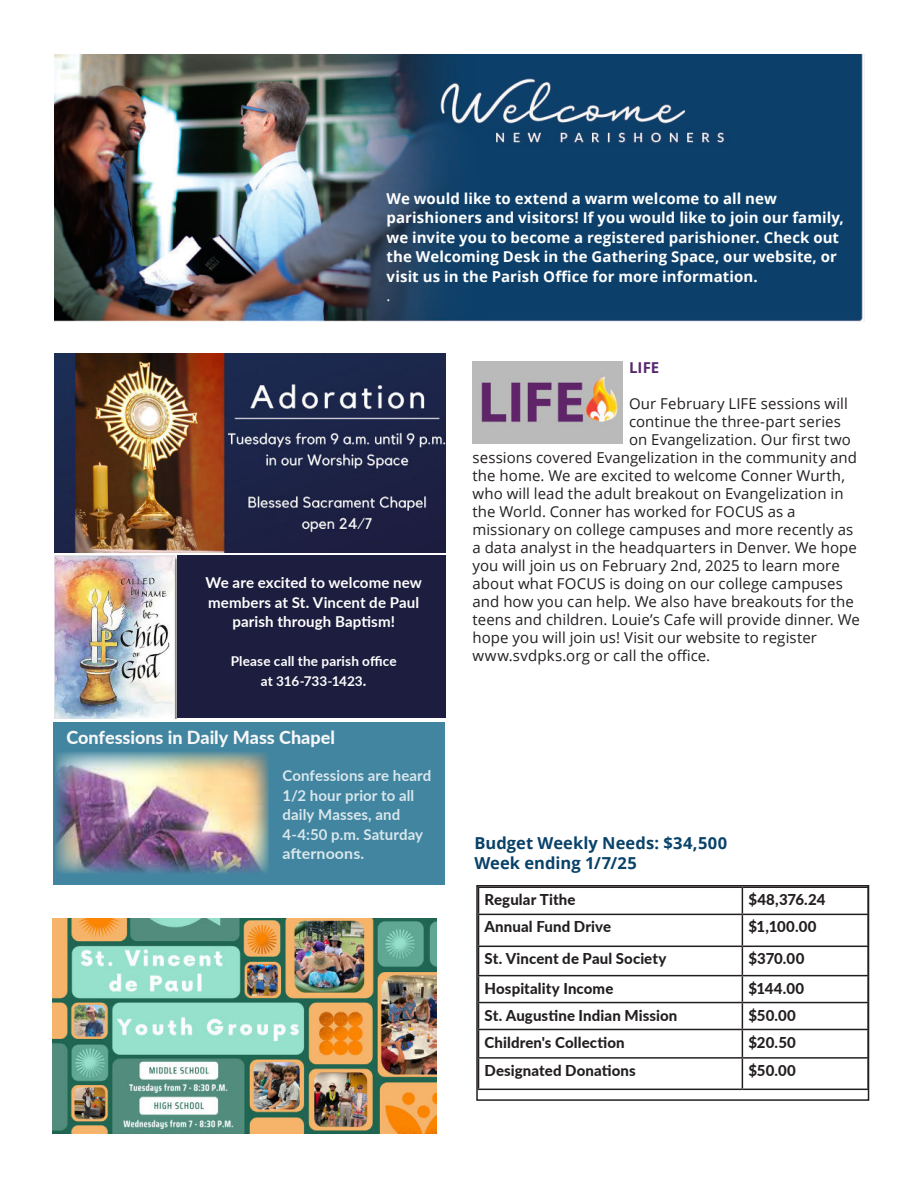
<style>
.page{position:relative;width:918px;height:1188px;background:#fff}
.page>*{position:absolute;margin:0;border:0;box-sizing:border-box;transform-origin:0 0}
.t1{font:800 18px "Lato";color:#f7f7f7}
.t2{font:700 16.5px/19.4px "Open Sans";letter-spacing:.005em;color:#094269}
.t3{font:15px "Open Sans";letter-spacing:.005em;color:#231f20}
.t4{font:700 15px/19.5px "Open Sans";letter-spacing:.005em;color:#fff}
.t5{font:800 15px "Lato";letter-spacing:.005em;color:#231f20}
.t6{font:700 15px/19.5px "Lato";letter-spacing:.005em;color:#d9e7ec}
.t7{font:700 15px/19.5px "Lato";letter-spacing:.005em;color:#fff;text-align:center}
.t8{font:700 15px "Open Sans";color:#592970}
.t9{font:15px "Open Sans";color:#fff}
.t10{font:700 13.5px/19.5px "Lato";letter-spacing:.01em;color:#fff;text-align:center}
.s1{font-size:15px}
</style>
<div class="page">
<img style="left:54px;top:54px;width:810px;height:268px">
<img style="left:54px;top:354px;width:392px;height:198px">
<div style="left:54px;top:556px;width:392px;height:162px;background:#1d1d3f"></div>
<img style="left:54px;top:556px;width:122px;height:162px">
<div style="left:53px;top:723px;width:391px;height:162px;background:#4185a0"></div>
<img style="left:55px;top:752px;width:214px;height:122px">
<svg style="left:742px;top:888px;width:1px;height:26px"></svg>
<hr style="left:478px;top:914px;width:264px;height:1px;background:#231f20">
<hr style="left:742px;top:914px;width:127px;height:1px;background:#231f20">
<hr style="left:742px;top:915px;width:1px;height:31px;background:#231f20">
<hr style="left:478px;top:946px;width:264px;height:1px;background:#231f20">
<hr style="left:742px;top:946px;width:127px;height:1px;background:#231f20">
<hr style="left:478px;top:975px;width:264px;height:1px;background:#231f20">
<hr style="left:742px;top:975px;width:127px;height:1px;background:#231f20">
<hr style="left:478px;top:1002px;width:264px;height:1px;background:#231f20">
<hr style="left:742px;top:1002px;width:127px;height:1px;background:#231f20">
<hr style="left:478px;top:1029px;width:264px;height:1px;background:#231f20">
<hr style="left:742px;top:1029px;width:127px;height:1px;background:#231f20">
<svg style="left:742px;top:947px;width:1px;height:110px"></svg>
<hr style="left:478px;top:1057px;width:264px;height:2px;background:#231f20">
<hr style="left:742px;top:1057px;width:127px;height:2px;background:#231f20">
<hr style="left:742px;top:1059px;width:1px;height:30px;background:#231f20">
<hr style="left:478px;top:1089px;width:264px;height:1px;background:#231f20">
<hr style="left:742px;top:1089px;width:127px;height:1px;background:#231f20">
<div style="left:476px;top:885px;width:393px;height:216px;border:2px solid #231f20"></div>
<img style="left:53px;top:918px;width:384px;height:216px">
<img style="left:472px;top:362px;width:150px;height:82px">
<p class="t4" style="left:387px;top:190px;width:459px">We would like to extend a warm welcome to all new parishioners and visitors! If you would like to join our family, we invite you to become a registered parishioner. Check out the Welcoming Desk in the Gathering Space, our website, or visit us in the Parish Office for more information.</p>
<p class="t9" style="left:387px;top:290px;width:5px">.</p>
<p class="t7" style="left:206px;top:574px;width:218px">We are excited to welcome new members at St. Vincent de Paul parish through Baptism!</p>
<p class="t10" style="left:231px;top:651px;width:167px">Please call the parish office at 316-733-1423<span class="s1">.</span></p>
<p class="t1" style="left:66px;top:724px;width:270px">Confessions in Daily Mass Chapel</p>
<p class="t6" style="left:282px;top:767px;width:150px">Confessions are heard<br>1/2 hour prior to all daily Masses, and<br>4-4:50 p.m. Saturday afternoons.</p>
<p class="t8" style="left:629px;top:362px;width:32px">LIFE</p>
<p class="t3" style="left:629px;top:394px;width:220px">Our February LIFE sessions will</p>
<p class="t3" style="left:629px;top:412px;width:213px">continue the three-part series</p>
<p class="t3" style="left:629px;top:430px;width:223px">on Evangelization. Our first two</p>
<p class="t3" style="left:472px;top:448px;width:386px">sessions covered Evangelization in the community and</p>
<p class="t3" style="left:472px;top:466px;width:374px">the home. We are excited to welcome Conner Wurth,</p>
<p class="t3" style="left:472px;top:484px;width:373px">who will lead the adult breakout on Evangelization in</p>
<p class="t3" style="left:472px;top:506px;width:325px">the World. Conner has worked for FOCUS as a</p>
<p class="t3" style="left:472px;top:520px;width:382px">missionary on college campuses and more recently as</p>
<p class="t3" style="left:472px;top:538px;width:386px">a data analyst in the headquarters in Denver. We hope</p>
<p class="t3" style="left:472px;top:556px;width:369px">you will join us on February 2nd, 2025 to learn more</p>
<p class="t3" style="left:472px;top:574px;width:372px">about what FOCUS is doing on our college campuses</p>
<p class="t3" style="left:472px;top:592px;width:383px">and how you can help. We also have breakouts for the</p>
<p class="t3" style="left:472px;top:610px;width:389px">teens and children. Louie’s Cafe will provide dinner. We</p>
<p class="t3" style="left:472px;top:628px;width:346px">hope you will join us! Visit our website to register</p>
<p class="t3" style="left:472px;top:646px;width:239px">www.svdpks.org or call the office.</p>
<p class="t2" style="left:474px;top:835px;width:255px">Budget Weekly Needs: $34,500<br>Week ending 1/7/25</p>
<p class="t5" style="left:485px;top:889px;width:92px">Regular Tithe</p>
<p class="t5" style="left:748px;top:893px;width:79px">$48,376.24</p>
<p class="t5" style="left:485px;top:916px;width:128px">Annual Fund Drive</p>
<p class="t5" style="left:748px;top:920px;width:70px">$1,100.00</p>
<p class="t5" style="left:485px;top:948px;width:183px">St. Vincent de Paul Society</p>
<p class="t5" style="left:748px;top:952px;width:58px">$370.00</p>
<p class="t5" style="left:485px;top:977px;width:130px">Hospitality Income</p>
<p class="t5" style="left:748px;top:981px;width:57px">$144.00</p>
<p class="t5" style="left:485px;top:1004px;width:194px">St. Augustine Indian Mission</p>
<p class="t5" style="left:748px;top:1008px;width:49px">$50.00</p>
<p class="t5" style="left:485px;top:1031px;width:142px">Children's Collection</p>
<p class="t5" style="left:748px;top:1035px;width:49px">$20.50</p>
<p class="t5" style="left:485px;top:1059px;width:153px">Designated Donations</p>
<p class="t5" style="left:748px;top:1064px;width:49px">$50.00</p>
</div>
